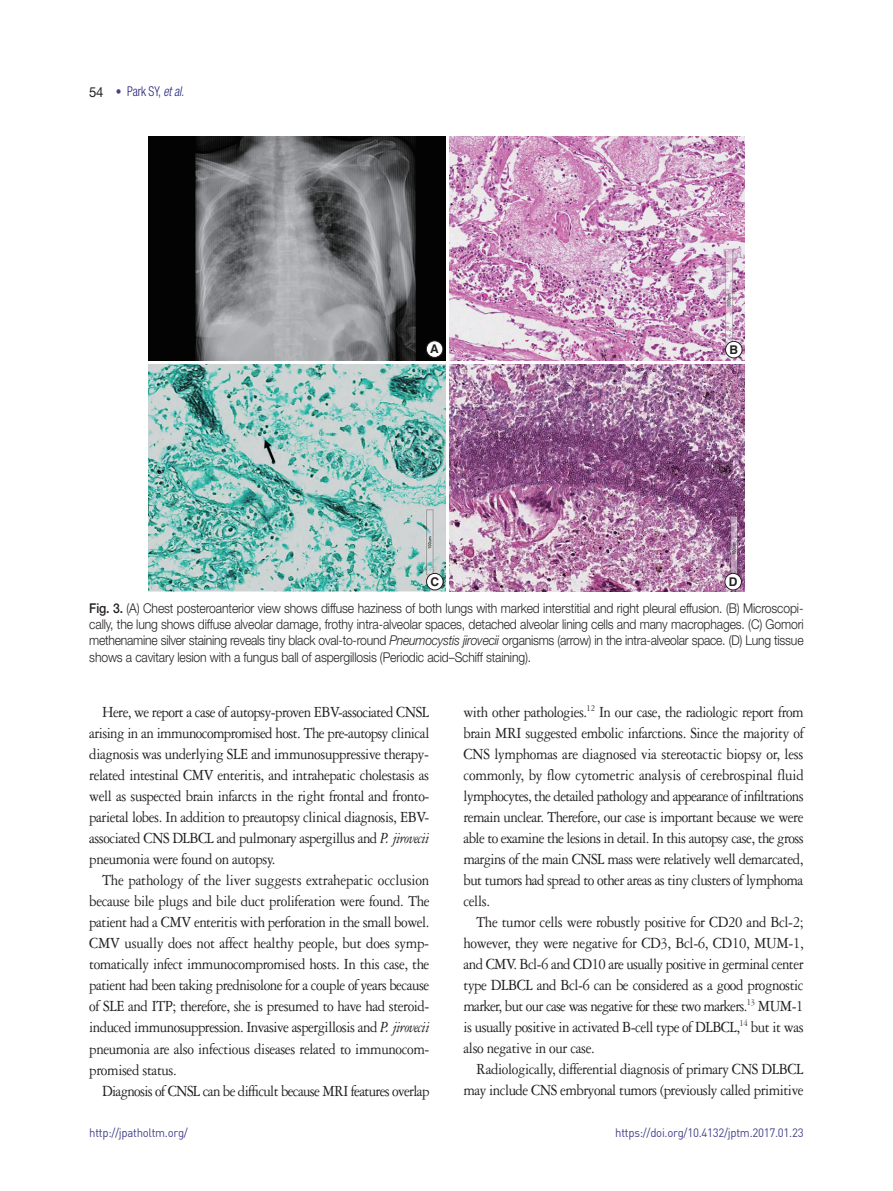
<style>
.page{position:relative;width:893px;height:1191px;background:#fff}
.page>*{position:absolute;margin:0;border:0;box-sizing:border-box;transform-origin:0 0}
.t1{font:16.5px/21px "Garamond 3 LT Std";letter-spacing:-.035em;color:#231f20;text-align:justify;scale:.9 1}
.t2{font:300 13.5px/16.2px "Helvetica Neue LT Std";letter-spacing:-.01em;color:#231f20;text-align:justify;scale:.9 1}
.t3{font:300 condensed 13.5px "Helvetica Neue LT Std";letter-spacing:-.01em;color:#26237b;scale:.9 1}
.t4{font:12px "Dinreg";letter-spacing:-.025em;color:#45428b;scale:.95 1}
.t5{font:700 12px "Helvetica LT Std";color:#231f20}
.s1{font-weight:400;font-stretch:normal;font-size:13.8px;color:#231f20}
.s2{font-size:12.75px;color:#45428b}
.s3{font-style:italic}
.s4{font-weight:500}
</style>
<div class="page">
<img style="left:149px;top:136px;width:296px;height:224px">
<img style="left:149px;top:364px;width:296px;height:227px">
<img style="left:449px;top:364px;width:295px;height:227px">
<img style="left:449px;top:136px;width:295px;height:224px">
<div style="left:426px;top:341px;width:17px;height:16px;background:#fff;border-radius:50%"></div>
<div style="left:426px;top:341px;width:17px;height:17px;border:1px solid #231f20;border-radius:50%"></div>
<div style="left:725px;top:341px;width:17px;height:17px;background:#fff;border-radius:50%"></div>
<div style="left:725px;top:341px;width:17px;height:17px;border:1px solid #231f20;border-radius:50%"></div>
<div style="left:426px;top:573px;width:17px;height:17px;background:#fff;border-radius:50%"></div>
<div style="left:426px;top:573px;width:17px;height:17px;border:1px solid #231f20;border-radius:50%"></div>
<div style="left:725px;top:573px;width:16px;height:17px;background:#fff;border-radius:50%"></div>
<div style="left:725px;top:573px;width:17px;height:17px;border:1px solid #231f20;border-radius:50%"></div>
<p class="t3" style="left:89px;top:84px;width:107px"><span class="s1">54</span> <span class="s2">•</span> Park SY, <span class="s3">et al.</span></p>
<p class="t5" style="left:430px;top:341px;width:10px">A</p>
<p class="t5" style="left:729px;top:342px;width:10px">B</p>
<p class="t5" style="left:430px;top:574px;width:10px">C</p>
<p class="t5" style="left:729px;top:574px;width:10px">D</p>
<p class="t2" style="left:89px;top:600px;width:795px"><span class="s4">Fig. 3.</span> (A) Chest posteroanterior view shows diffuse haziness of both lungs with marked interstitial and right pleural effusion. (B) Microscopi&shy;cally, the lung shows diffuse alveolar damage, frothy intra-alveolar spaces, detached alveolar lining cells and many macrophages. (C) Gomori methenamine silver staining reveals tiny black oval-to-round <span class="s3">Pneumocystis jirovecii</span> organisms (arrow) in the intra-alveolar space. (D) Lung tissue shows a cavitary lesion with a fungus ball of aspergillosis (Periodic acid–Schiff staining).</p>
<p class="t1" style="left:89px;top:702px;width:380px;text-indent:13px">Here, we report a case of autopsy-proven EBV-associated CNSL arising in an immunocompromised host. The pre-autopsy clinical diagnosis was underlying SLE and immunosuppressive therapy&shy;related intestinal CMV enteritis, and intrahepatic cholestasis as well as suspected brain infarcts in the right frontal and fronto&shy;parietal lobes. In addition to preautopsy clinical diagnosis, EBV&shy;associated CNS DLBCL and pulmonary aspergillus and <span class="s3">P. jirovecii </span>pneumonia were found on autopsy.</p>
<p class="t1" style="left:89px;top:870px;width:380px;text-indent:13px">The pathology of the liver suggests extrahepatic occlusion because bile plugs and bile duct proliferation were found. The patient had a CMV enteritis with perforation in the small bowel.<br>CMV usually does not affect healthy people, but does symp&shy;tomatically infect immunocompromised hosts. In this case, the patient had been taking prednisolone for a couple of years because of SLE and ITP; therefore, she is presumed to have had steroid&shy;induced immunosuppression. Invasive aspergillosis and <span class="s3">P. jirovecii </span>pneumonia are also infectious diseases related to immunocom&shy;promised status.</p>
<p class="t1" style="left:102px;top:1080px;width:365px">Diagnosis of CNSL can be difficult because MRI features overlap</p>
<p class="t1" style="left:463px;top:702px;width:380px">with other pathologies.<sup>12</sup> In our case, the radiologic report from brain MRI suggested embolic infarctions. Since the majority of CNS lymphomas are diagnosed via stereotactic biopsy or, less commonly, by flow cytometric analysis of cerebrospinal fluid lymphocytes, the detailed pathology and appearance of infiltrations remain unclear. Therefore, our case is important because we were able to examine the lesions in detail. In this autopsy case, the gross margins of the main CNSL mass were relatively well demarcated, but tumors had spread to other areas as tiny clusters of lymphoma cells.</p>
<p class="t1" style="left:463px;top:912px;width:380px;text-indent:13px">The tumor cells were robustly positive for CD20 and Bcl-2; however, they were negative for CD3, Bcl-6, CD10, MUM-1, and CMV. Bcl-6 and CD10 are usually positive in germinal center type DLBCL and Bcl-6 can be considered as a good prognostic marker, but our case was negative for these two markers.<sup>13</sup> MUM-1 is usually positive in activated B-cell type of DLBCL,<sup>14</sup> but it was also negative in our case.</p>
<p class="t1" style="left:463px;top:1059px;width:379px;text-align:right">Radiologically, differential diagnosis of primary CNS DLBCL may include CNS embryonal tumors (previously called primitive</p>
<p class="t4" style="left:89px;top:1125px;width:105px">http://jpatholtm.org/</p>
<p class="t4" style="left:615px;top:1125px;width:200px">https://doi.org/10.4132/jptm.2017.01.23</p>
</div>
